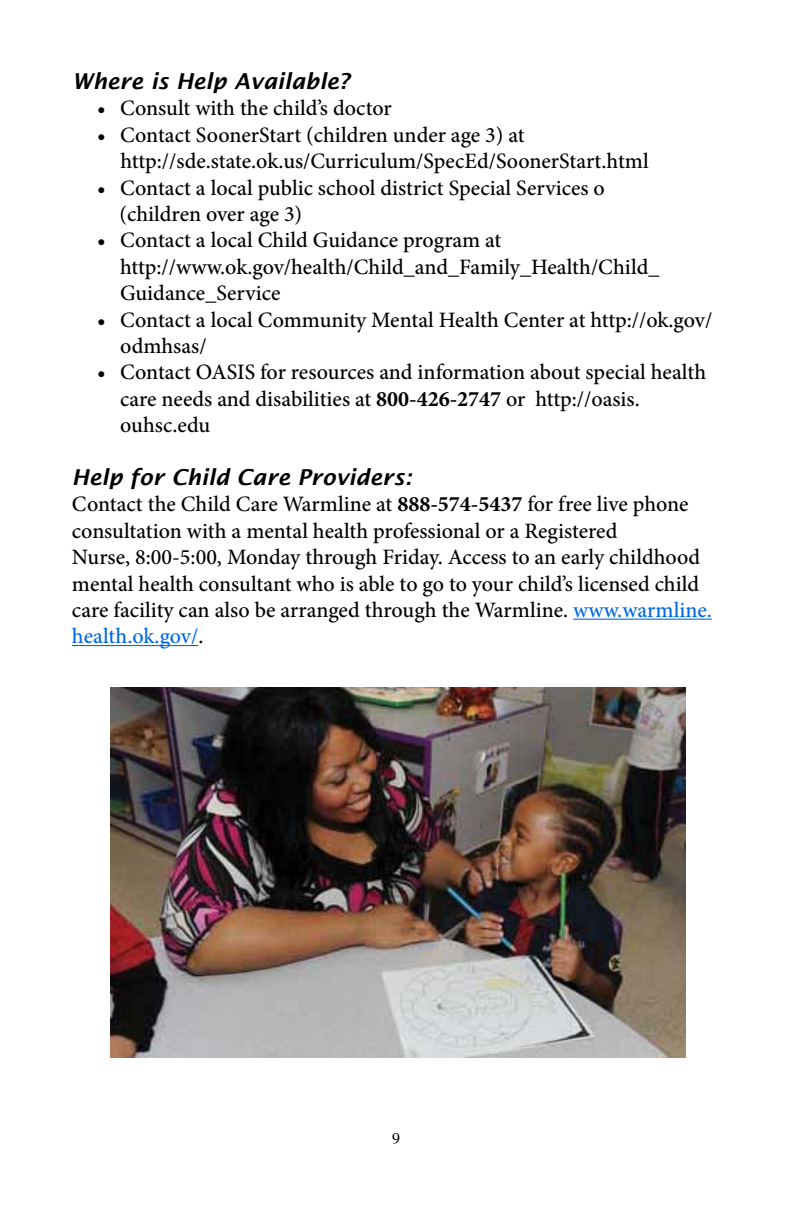
<style>
.page{position:relative;width:792px;height:1224px;background:#fff}
.page>*{position:absolute;margin:0;border:0;box-sizing:border-box;transform-origin:0 0}
.t1{font:500 22px/26.4px "Minion Pro";color:#000}
.t2{font:italic 600 22px "Lucida Sans";color:#000}
.t3{font:16px "Times";color:#000}
.s1{font-weight:700}
.s2{color:#0068e3}
</style>
<div class="page">
<hr style="left:573px;top:619px;width:139px;height:1px;background:#0068e3">
<hr style="left:72px;top:645px;width:126px;height:1px;background:#0068e3">
<img style="left:111px;top:687px;width:575px;height:371px">
<h3 class="t2" style="left:72px;top:69px;width:279px">Where is Help Available?</h3>
<p class="t1" style="left:97px;top:95px;width:296px">• Consult with the child’s doctor</p>
<p class="t1" style="left:121px;top:122px;width:530px;text-indent:-23px">• Contact SoonerStart (children under age 3) at http://sde.state.ok.us/Curriculum/SpecEd/SoonerStart.html</p>
<p class="t1" style="left:120px;top:174px;width:487px;text-indent:-22px">• Contact a local public school district Special Services o (children over age 3)</p>
<p class="t1" style="left:120px;top:227px;width:541px;text-indent:-23px">• Contact a local Child Guidance program at http://www.ok.gov/health/Child_and_Family_Health/Child_<br>Guidance_Service</p>
<p class="t1" style="left:120px;top:306px;width:594px;text-indent:-23px">• Contact a local Community Mental Health Center at http://ok.gov/ odmhsas/</p>
<p class="t1" style="left:120px;top:359px;width:588px;text-indent:-23px">• Contact OASIS for resources and information about special health care needs and disabilities at <span class="s1">800-426-2747</span> or http://oasis. ouhsc.edu</p>
<h3 class="t2" style="left:72px;top:465px;width:342px">Help for Child Care Providers:</h3>
<p class="t1" style="left:72px;top:491px;width:641px">Contact the Child Care Warmline at <span class="s1">888-574-5437</span> for free live phone consultation with a mental health professional or a Registered<br>Nurse, 8:00-5:00, Monday through Friday. Access to an early childhood mental health consultant who is able to go to your child’s licensed child care facility can also be arranged through the Warmline. <span class="s2">www.warmline. health.ok.gov/</span>.</p>
<p class="t3" style="left:392px;top:1124px;width:9px">9</p>
</div>
